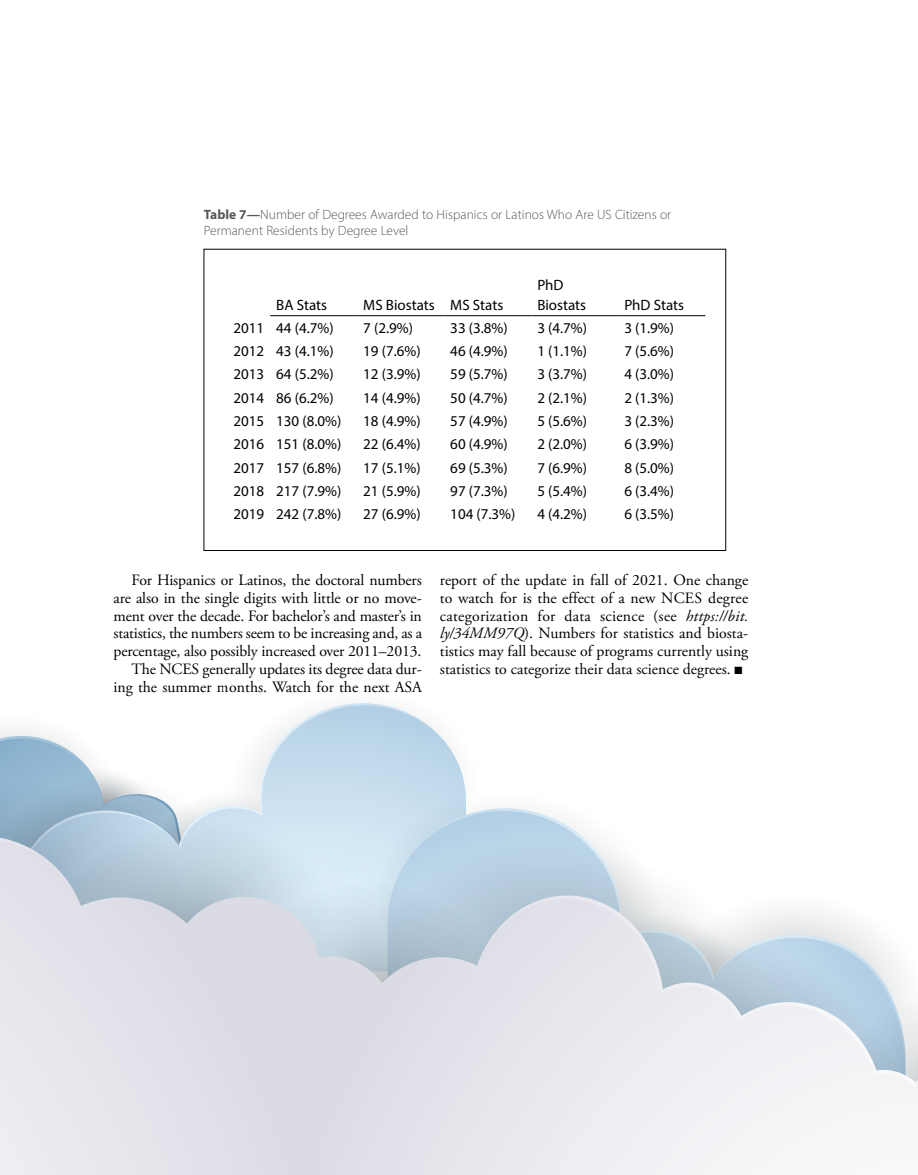
<style>
.page{position:relative;width:918px;height:1175px;background:#fff}
.page>*{position:absolute;margin:0;border:0;box-sizing:border-box;transform-origin:0 0}
.t1{font:15.75px/17.7px "Adobe Garamond Pro";letter-spacing:-.01em;color:#000;text-align:right}
.t2{font:15px/19.5px "Myriad Pro";color:#000}
.t3{font:300 13.5px/16.5px "Myriad Pro";color:#58595b}
.s1{font-weight:700}
.s2{font-style:italic}
</style>
<div class="page">
<hr style="left:270px;top:315px;width:87px;height:1px;background:#000">
<hr style="left:357px;top:315px;width:87px;height:1px;background:#000">
<hr style="left:444px;top:315px;width:87px;height:1px;background:#000">
<hr style="left:531px;top:315px;width:87px;height:1px;background:#000">
<hr style="left:618px;top:315px;width:87px;height:1px;background:#000">
<svg style="left:296px;top:705px;width:169px;height:172px;background:#c9deee"></svg>
<svg style="left:370px;top:788px;width:96px;height:89px;background:#c9dfef"></svg>
<svg style="left:388px;top:811px;width:201px;height:26px;background:#c5dbeb"></svg>
<svg style="left:380px;top:837px;width:279px;height:58px"></svg>
<svg style="left:338px;top:877px;width:188px;height:18px;background:#c1d7e7"></svg>
<svg style="left:320px;top:899px;width:598px;height:275px"></svg>
<svg style="left:0;top:724px;width:296px;height:93px"></svg>
<svg style="left:0;top:777px;width:189px;height:60px"></svg>
<svg style="left:26px;top:817px;width:312px;height:249px;background:#c5d8e6"></svg>
<svg style="left:0;top:841px;width:320px;height:333px;background:#dadde6"></svg>
<p class="t3" style="left:204px;top:206px;width:469px"><span class="s1">Table 7—</span>Number of Degrees Awarded to Hispanics or Latinos Who Are US Citizens or<br>Permanent Residents by Degree Level</p>
<p class="t2" style="left:276px;top:295px;width:52px">BA Stats</p>
<p class="t2" style="left:363px;top:295px;width:142px">MS Biostats MS Stats</p>
<p class="t2" style="left:537px;top:275px;width:50px">PhD<br>Biostats</p>
<p class="t2" style="left:624px;top:295px;width:61px">PhD Stats</p>
<p class="t2" style="left:233px;top:318px;width:102px">2011 44 (4.7%)</p>
<p class="t2" style="left:363px;top:318px;width:51px">7 (2.9%)</p>
<p class="t2" style="left:450px;top:318px;width:59px">33 (3.8%)</p>
<p class="t2" style="left:537px;top:318px;width:51px">3 (4.7%)</p>
<p class="t2" style="left:624px;top:318px;width:51px">3 (1.9%)</p>
<p class="t2" style="left:233px;top:341px;width:102px">2012 43 (4.1%)</p>
<p class="t2" style="left:363px;top:341px;width:59px">19 (7.6%)</p>
<p class="t2" style="left:450px;top:341px;width:59px">46 (4.9%)</p>
<p class="t2" style="left:537px;top:341px;width:51px">1 (1.1%)</p>
<p class="t2" style="left:624px;top:341px;width:51px">7 (5.6%)</p>
<p class="t2" style="left:233px;top:364px;width:102px">2013 64 (5.2%)</p>
<p class="t2" style="left:363px;top:364px;width:59px">12 (3.9%)</p>
<p class="t2" style="left:450px;top:364px;width:59px">59 (5.7%)</p>
<p class="t2" style="left:537px;top:364px;width:51px">3 (3.7%)</p>
<p class="t2" style="left:624px;top:364px;width:51px">4 (3.0%)</p>
<p class="t2" style="left:233px;top:388px;width:102px">2014 86 (6.2%)</p>
<p class="t2" style="left:363px;top:388px;width:59px">14 (4.9%)</p>
<p class="t2" style="left:450px;top:388px;width:59px">50 (4.7%)</p>
<p class="t2" style="left:537px;top:388px;width:51px">2 (2.1%)</p>
<p class="t2" style="left:624px;top:388px;width:51px">2 (1.3%)</p>
<p class="t2" style="left:233px;top:411px;width:109px">2015 130 (8.0%)</p>
<p class="t2" style="left:363px;top:411px;width:59px">18 (4.9%)</p>
<p class="t2" style="left:450px;top:411px;width:59px">57 (4.9%)</p>
<p class="t2" style="left:537px;top:411px;width:51px">5 (5.6%)</p>
<p class="t2" style="left:624px;top:411px;width:51px">3 (2.3%)</p>
<p class="t2" style="left:233px;top:434px;width:109px">2016 151 (8.0%)</p>
<p class="t2" style="left:363px;top:434px;width:59px">22 (6.4%)</p>
<p class="t2" style="left:450px;top:434px;width:59px">60 (4.9%)</p>
<p class="t2" style="left:537px;top:434px;width:51px">2 (2.0%)</p>
<p class="t2" style="left:624px;top:434px;width:51px">6 (3.9%)</p>
<p class="t2" style="left:233px;top:457px;width:109px">2017 157 (6.8%)</p>
<p class="t2" style="left:363px;top:457px;width:59px">17 (5.1%)</p>
<p class="t2" style="left:450px;top:457px;width:59px">69 (5.3%)</p>
<p class="t2" style="left:537px;top:457px;width:51px">7 (6.9%)</p>
<p class="t2" style="left:624px;top:457px;width:51px">8 (5.0%)</p>
<p class="t2" style="left:233px;top:481px;width:109px">2018 217 (7.9%)</p>
<p class="t2" style="left:363px;top:481px;width:59px">21 (5.9%)</p>
<p class="t2" style="left:450px;top:481px;width:59px">97 (7.3%)</p>
<p class="t2" style="left:537px;top:481px;width:51px">5 (5.4%)</p>
<p class="t2" style="left:624px;top:481px;width:51px">6 (3.4%)</p>
<p class="t2" style="left:233px;top:504px;width:109px">2019 242 (7.8%)</p>
<p class="t2" style="left:363px;top:504px;width:59px">27 (6.9%)</p>
<p class="t2" style="left:450px;top:504px;width:67px">104 (7.3%)</p>
<p class="t2" style="left:537px;top:504px;width:51px">4 (4.2%)</p>
<p class="t2" style="left:624px;top:504px;width:51px">6 (3.5%)</p>
<p class="t1" style="left:114px;top:572px;width:310px">For Hispanics or Latinos, the doctoral numbers are also in the single digits with little or no move&shy;ment over the decade. For bachelor’s and master’s in statistics, the numbers seem to be increasing and, as a percentage, also possibly increased over 2011–2013.<br>The NCES generally updates its degree data dur&shy;ing the summer months. Watch for the next ASA</p>
<p class="t1" style="left:440px;top:572px;width:310px;text-align:justify">report of the update in fall of 2021. One change to watch for is the effect of a new NCES degree categorization for data science (see <span class="s2">https://bit. ly/34MM97Q</span>). Numbers for statistics and biosta&shy;tistics may fall because of programs currently using statistics to categorize their data science degrees. ■</p>
</div>
